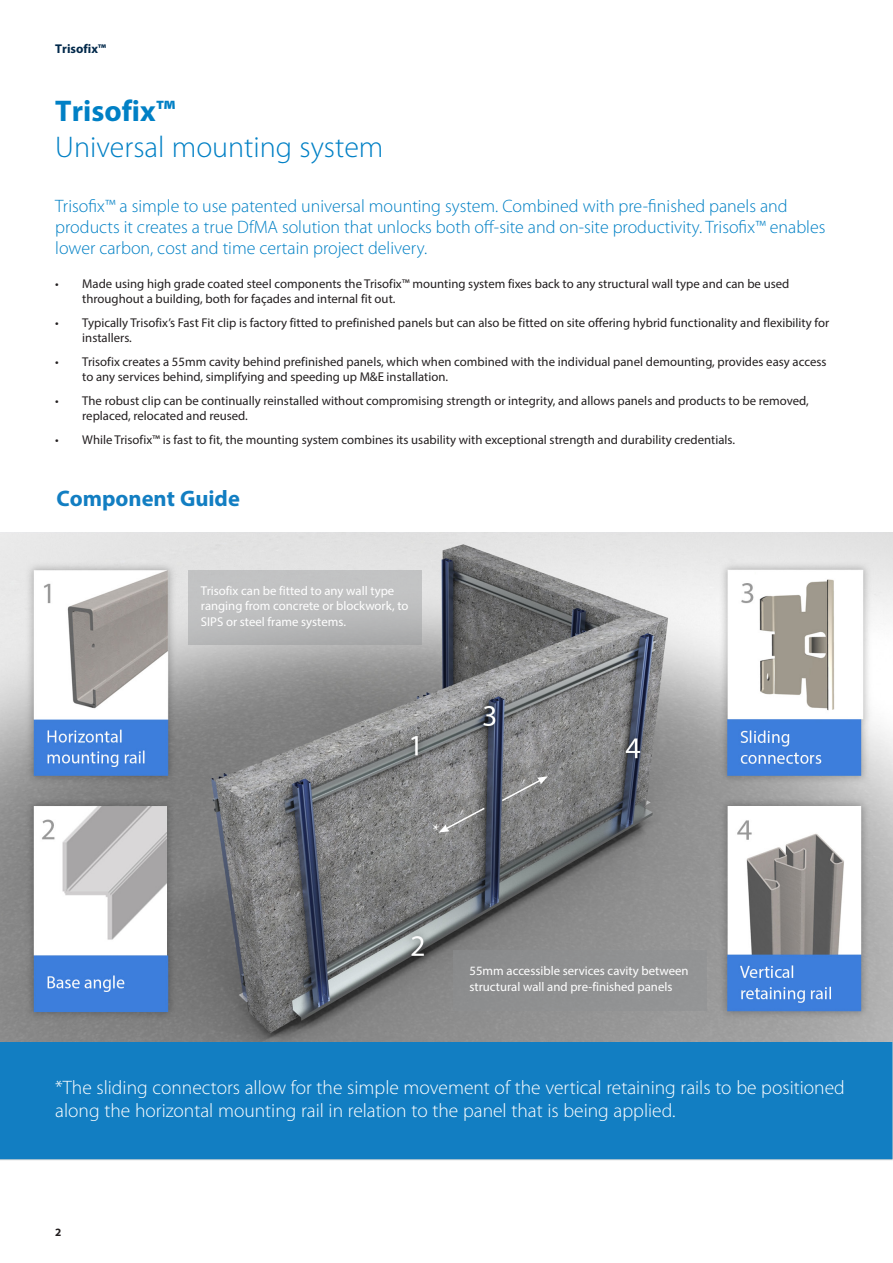
<style>
.page{position:relative;width:893px;height:1263px;background:#fff}
.page>*{position:absolute;margin:0;border:0;box-sizing:border-box;transform-origin:0 0}
.t1{font:300 30px "Myriad Pro";color:#0080c5}
.t2{font:700 30px "Myriad Pro";color:#0080c5}
.t3{font:700 22.5px "Myriad Pro";color:#127ec2}
.F_cov_-_Heading__40p{font:300 19.5px/23.4px "Myriad Pro";color:#fff}
.t4{font:300 18px/21px "Myriad Pro";color:#0080c5}
.t5{font:18px "Minion Pro";color:#fff}
.t6{font:12.75px/15.3px "Myriad Pro";color:#231f20}
.t7{font:12.75px/15.3px "Myriad Pro";color:#fff}
.t8{font:700 12.75px "Myriad Pro";color:#00284a}
.t9{font:700 11.25px "Myriad Pro";color:#231f20}
</style>
<div class="page">
<div style="left:0;top:1041px;width:893px;height:119px;background:#127ec2"></div>
<img style="left:0;top:532px;width:893px;height:509px">
<div style="left:188px;top:570px;width:234px;height:75px;background:linear-gradient(to bottom,#c7c8c9,#b0b1b2)"></div>
<div style="left:454px;top:951px;width:253px;height:60px;background:#8e9092"></div>
<svg style="left:500px;top:776px;width:48px;height:26px"></svg>
<svg style="left:438px;top:806px;width:48px;height:27px"></svg>
<p class="t8" style="left:55px;top:41px;width:52px">Trisofix™</p>
<p class="t2" style="left:55px;top:92px;width:121px">Trisofix™</p>
<p class="t1" style="left:55px;top:131px;width:330px">Universal mounting system</p>
<p class="t4" style="left:55px;top:196px;width:772px">Trisofix™ a simple to use patented universal mounting system. Combined with pre-finished panels and products it creates a true DfMA solution that unlocks both off-site and on-site productivity. Trisofix™ enables lower carbon, cost and time certain project delivery.</p>
<p class="t6" style="left:82px;top:275px;width:709px;text-indent:-27px">• Made using high grade coated steel components the Trisofix™ mounting system fixes back to any structural wall type and can be used throughout a building, both for façades and internal fit out.</p>
<p class="t6" style="left:82px;top:315px;width:749px;text-indent:-27px">• Typically Trisofix’s Fast Fit clip is factory fitted to prefinished panels but can also be fitted on site offering hybrid functionality and flexibility for installers.</p>
<p class="t6" style="left:82px;top:354px;width:746px;text-indent:-27px">• Trisofix creates a 55mm cavity behind prefinished panels, which when combined with the individual panel demounting, provides easy access to any services behind, simplifying and speeding up M&amp;E installation.</p>
<p class="t6" style="left:82px;top:393px;width:728px;text-indent:-27px">• The robust clip can be continually reinstalled without compromising strength or integrity, and allows panels and products to be removed, replaced, relocated and reused.</p>
<p class="t6" style="left:55px;top:432px;width:681px">• While Trisofix™ is fast to fit, the mounting system combines its usability with exceptional strength and durability credentials.</p>
<p class="t3" style="left:56px;top:484px;width:185px">Component Guide</p>
<p class="t7" style="left:201px;top:583px;width:209px">Trisofix can be fitted to any wall type ranging from concrete or blockwork, to<br>SIPS or steel frame systems.</p>
<p class="t5" style="left:432px;top:819px;width:9px">*</p>
<p class="t7" style="left:469px;top:963px;width:221px">55mm accessible services cavity between structural wall and pre-finished panels</p>
<p class="F_cov_-_Heading__40p" style="left:55px;top:1076px;width:791px">*The sliding connectors allow for the simple movement of the vertical retaining rails to be positioned along the horizontal mounting rail in relation to the panel that is being applied.</p>
<p class="t9" style="left:55px;top:1225px;width:8px">2</p>
</div>
